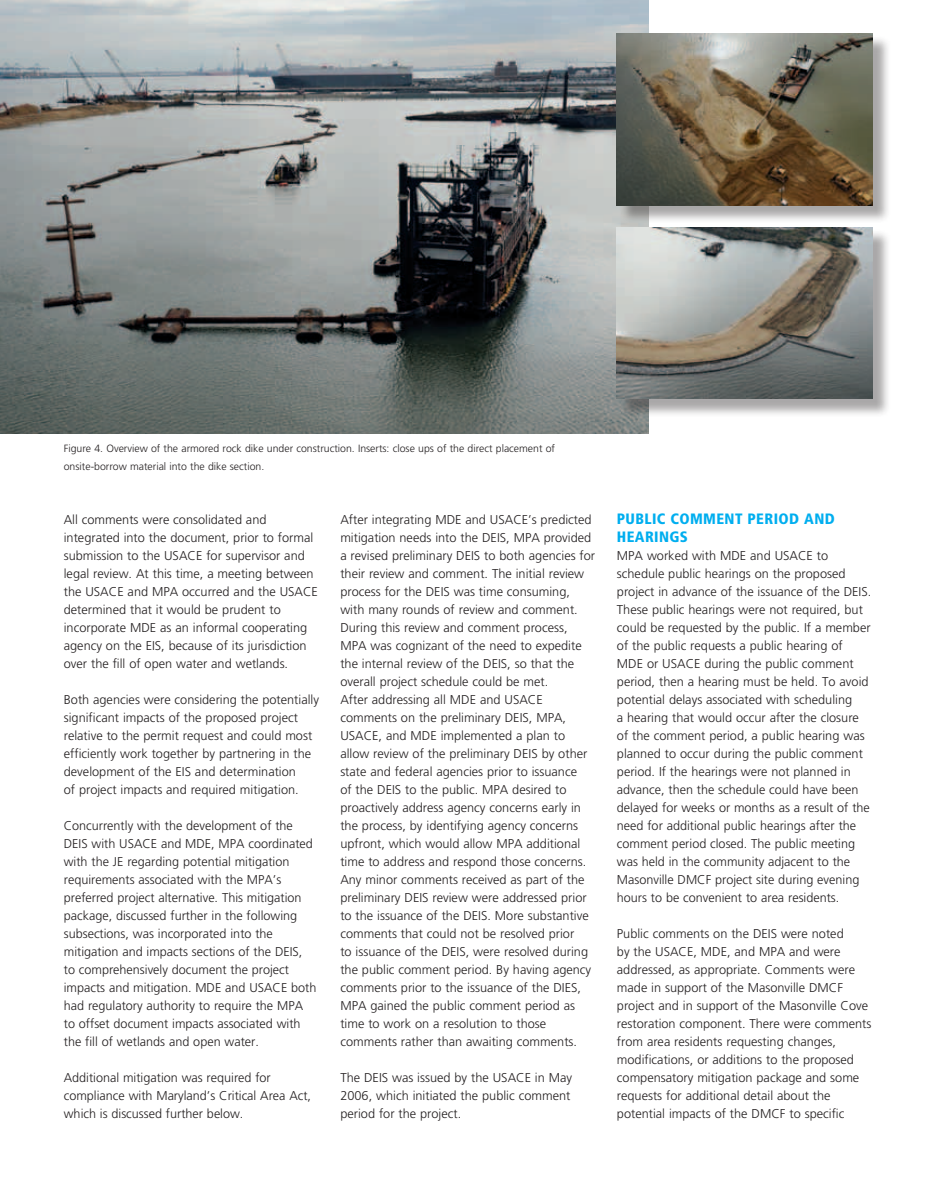
<style>
.page{position:relative;width:936px;height:1191px;background:#fff}
.page>*{position:absolute;margin:0;border:0;box-sizing:border-box;transform-origin:0 0}
.t1{font:900 condensed 15px "Frutiger";letter-spacing:.025em;color:#00aeef}
.t2{font:300 12.75px/18px "Frutiger";color:#231f20}
.t3{font:300 10.5px/18px "Frutiger";color:#231f20}
</style>
<div class="page">
<img style="left:0;top:0;width:648px;height:434px">
<div style="left:619px;top:35px;width:272px;height:188px;background:#231f20;opacity:.39"></div>
<img style="left:617px;top:33px;width:255px;height:172px">
<div style="left:619px;top:229px;width:272px;height:188px;background:#231f20;opacity:.39"></div>
<img style="left:617px;top:227px;width:255px;height:172px">
<p class="t3" style="left:64px;top:439px;width:492px">Figure 4. Overview of the armored rock dike under construction. Inserts: close ups of the direct placement of onsite-borrow material into the dike section.</p>
<p class="t2" style="left:64px;top:510px;width:256px">All comments were consolidated and integrated into the document, prior to formal submission to the USACE for supervisor and legal review. At this time, a meeting between the USACE and MPA occurred and the USACE determined that it would be prudent to incorporate MDE as an informal cooperating agency on the EIS, because of its jurisdiction over the fill of open water and wetlands.</p>
<p class="t2" style="left:64px;top:690px;width:257px">Both agencies were considering the potentially significant impacts of the proposed project relative to the permit request and could most efficiently work together by partnering in the development of the EIS and determination<br>of project impacts and required mitigation.</p>
<p class="t2" style="left:64px;top:816px;width:254px">Concurrently with the development of the DEIS with USACE and MDE, MPA coordinated with the JE regarding potential mitigation requirements associated with the MPA’s preferred project alternative. This mitigation package, discussed further in the following subsections, was incorporated into the mitigation and impacts sections of the DEIS, to comprehensively document the project impacts and mitigation. MDE and USACE both had regulatory authority to require the MPA to offset document impacts associated with the fill of wetlands and open water.</p>
<p class="t2" style="left:64px;top:1068px;width:249px">Additional mitigation was required for compliance with Maryland’s Critical Area Act, which is discussed further below.</p>
<p class="t2" style="left:340px;top:510px;width:256px">After integrating MDE and USACE’s predicted mitigation needs into the DEIS, MPA provided a revised preliminary DEIS to both agencies for their review and comment. The initial review process for the DEIS was time consuming, with many rounds of review and comment.<br>During this review and comment process, MPA was cognizant of the need to expedite the internal review of the DEIS, so that the overall project schedule could be met.<br>After addressing all MDE and USACE comments on the preliminary DEIS, MPA, USACE, and MDE implemented a plan to allow review of the preliminary DEIS by other state and federal agencies prior to issuance<br>of the DEIS to the public. MPA desired to proactively address agency concerns early in the process, by identifying agency concerns upfront, which would allow MPA additional time to address and respond those concerns.<br>Any minor comments received as part of the preliminary DEIS review were addressed prior to the issuance of the DEIS. More substantive comments that could not be resolved prior<br>to issuance of the DEIS, were resolved during the public comment period. By having agency comments prior to the issuance of the DIES, MPA gained the public comment period as time to work on a resolution to those comments rather than awaiting comments.</p>
<p class="t2" style="left:340px;top:1068px;width:233px">The DEIS was issued by the USACE in May<br>2006, which initiated the public comment period for the project.</p>
<p class="t1" style="left:617px;top:509px;width:109px">PUBLIC COMMENT</p>
<p class="t1" style="left:747px;top:509px;width:89px">PERIOD AND</p>
<p class="t1" style="left:617px;top:527px;width:71px">HEARINGS</p>
<p class="t2" style="left:617px;top:546px;width:256px">MPA worked with MDE and USACE to schedule public hearings on the proposed project in advance of the issuance of the DEIS.<br>These public hearings were not required, but could be requested by the public. If a member of the public requests a public hearing of MDE or USACE during the public comment period, then a hearing must be held. To avoid potential delays associated with scheduling<br>a hearing that would occur after the closure of the comment period, a public hearing was planned to occur during the public comment period. If the hearings were not planned in advance, then the schedule could have been delayed for weeks or months as a result of the need for additional public hearings after the comment period closed. The public meeting was held in the community adjacent to the Masonville DMCF project site during evening hours to be convenient to area residents.</p>
<p class="t2" style="left:617px;top:924px;width:256px">Public comments on the DEIS were noted<br>by the USACE, MDE, and MPA and were addressed, as appropriate. Comments were made in support of the Masonville DMCF project and in support of the Masonville Cove restoration component. There were comments from area residents requesting changes, modifications, or additions to the proposed compensatory mitigation package and some requests for additional detail about the potential impacts of the DMCF to specific</p>
</div>
